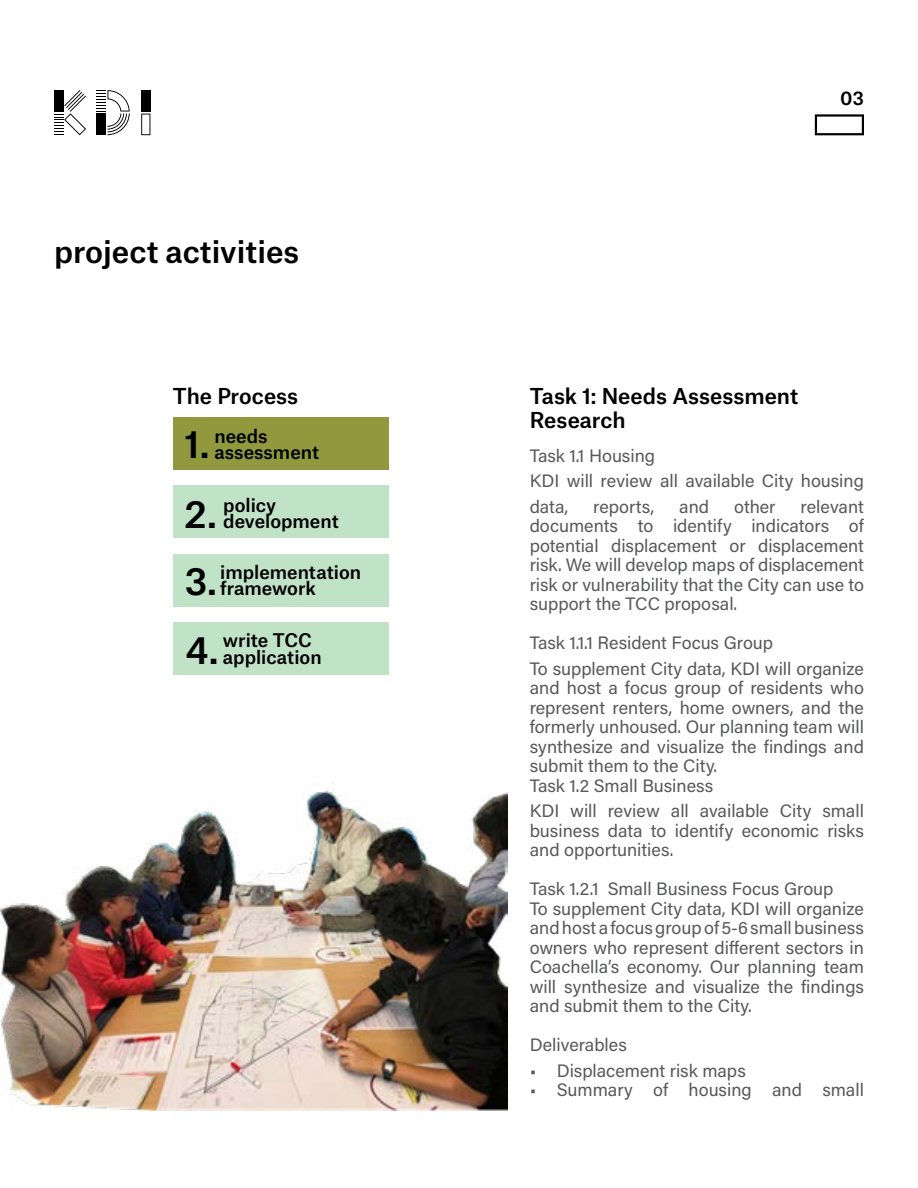
<style>
.page{position:relative;width:918px;height:1188px;background:#fff}
.page>*{position:absolute;margin:0;border:0;box-sizing:border-box;transform-origin:0 0}
.t1{font:500 30px "Atlas Grotesk";color:#000}
.t2{font:500 21px/24px "Atlas Grotesk";color:#000}
.t3{font:18px/19.5px "Acumin Pro";color:#58595b}
.t4{font:500 18px "Atlas Grotesk";color:#000}
.s1{font-size:36px}
</style>
<div class="page">
<svg style="left:815px;top:114px;width:49px;height:21px"></svg>
<img style="left:0;top:790px;width:507px;height:320px">
<div style="left:173px;top:418px;width:215px;height:52px;background:#90993e"></div>
<div style="left:173px;top:554px;width:215px;height:52px;background:#c0e2c6"></div>
<div style="left:173px;top:486px;width:215px;height:52px;background:#c0e2c6"></div>
<div style="left:173px;top:622px;width:215px;height:52px;background:#c0e2c6"></div>
<div style="left:141px;top:90px;width:9px;height:22px;background:#000"></div>
<svg style="left:141px;top:114px;width:9px;height:21px"></svg>
<svg style="left:96px;top:90px;width:34px;height:45px"></svg>
<svg style="left:54px;top:90px;width:32px;height:45px"></svg>
<h1 class="t1" style="left:54px;top:227px;width:247px">project activities</h1>
<p class="t2" style="left:173px;top:382px;width:127px">The Process</p>
<p class="t4" style="left:214px;top:421px;width:55px">needs</p>
<p class="t4" style="left:185px;top:438px;width:136px"><span class="s1">1.</span> assessment</p>
<p class="t4" style="left:223px;top:490px;width:54px">policy</p>
<p class="t4" style="left:184px;top:506px;width:156px"><span class="s1">2.</span> development</p>
<p class="t4" style="left:220px;top:557px;width:142px">implementation</p>
<p class="t4" style="left:185px;top:574px;width:133px"><span class="s1">3.</span> framework</p>
<p class="t4" style="left:223px;top:626px;width:91px">write TCC</p>
<p class="t4" style="left:186px;top:642px;width:138px"><span class="s1">4.</span> application</p>
<p class="t4" style="left:840px;top:83px;width:25px">03</p>
<p class="t2" style="left:530px;top:382px;width:270px">Task 1: Needs Assessment<br>Research</p>
<p class="t3" style="left:530px;top:442px;width:336px;line-height:25.5px">Task 1.1 Housing<br>KDI will review all available City housing data,</p>
<p class="t3" style="left:530px;top:496px;width:336px;text-align:justify;text-indent:271px">relevant documents to identify indicators of potential displacement or displacement risk. We will develop maps of displacement risk or vulnerability that the City can use to support the TCC proposal.</p>
<p class="t3" style="left:530px;top:630px;width:336px;line-height:25.5px">Task 1.1.1 Resident Focus Group<br>To supplement City data, KDI will organize</p>
<p class="t3" style="left:530px;top:678px;width:336px">and host a focus group of residents who represent renters, home owners, and the formerly unhoused. Our planning team will synthesize and visualize the findings and submit them to the City.<br>Task 1.2 Small Business</p>
<p class="t3" style="left:530px;top:801px;width:336px;text-align:justify">KDI will review all available City small business data to identify economic risks and opportunities.</p>
<p class="t3" style="left:530px;top:879px;width:336px">Task 1.2.1 Small Business Focus Group<br>To supplement City data, KDI will organize and host a focus group of 5-6 small business owners who represent different sectors in Coachella’s economy. Our planning team will synthesize and visualize the findings and submit them to the City.</p>
<p class="t3" style="left:530px;top:1035px;width:99px">Deliverables</p>
<p class="t3" style="left:530px;top:1060px;width:218px">• Displacement risk maps</p>
<p class="t3" style="left:530px;top:1080px;width:336px">• Summary of housing and small</p>
<p class="t3" style="left:593px;top:496px;width:63px">reports,</p>
<p class="t3" style="left:679px;top:496px;width:31px">and</p>
<p class="t3" style="left:734px;top:496px;width:43px">other</p>
</div>
